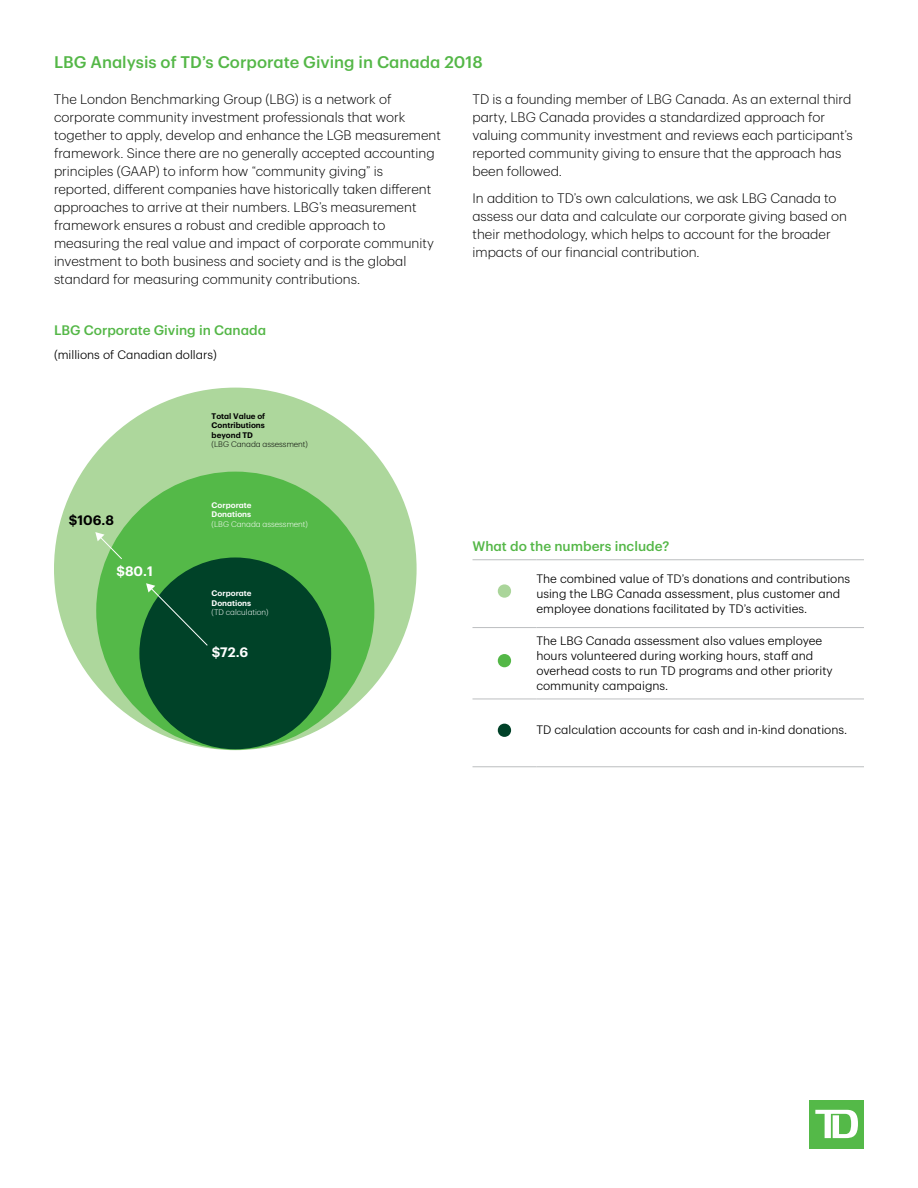
<style>
.page{position:relative;width:918px;height:1188px;background:#fff}
.page>*{position:absolute;margin:0;border:0;box-sizing:border-box;transform-origin:0 0}
.t1{font:300 60px "TD Graphik";color:#aad59a}
.t2{font:300 60px "TD Graphik";color:#54b747}
.t3{font:300 60px "TD Graphik";color:#004128}
.t4{font:500 16.5px "TD Graphik";color:#54b747}
.t5{font:300 13.5px/18px "TD Graphik";color:#000}
.t6{font:500 13.5px "TD Graphik";color:#54b747}
.t7{font:600 13.35px "TD Graphik";color:#fefefe}
.t8{font:600 13.35px "TD Graphik";color:#000}
.t9{font:300 12px/15px "TD Graphik";color:#000}
.t10{font:600 7.95px/9.6px "TD Graphik";color:#000}
.t11{font:300 7.95px/9.6px "TD Graphik";color:#fefefe}
.t12{font:600 7.95px/9.6px "TD Graphik";color:#fefefe}
.s1{font-weight:300}
.s2{font-weight:600}
</style>
<div class="page">
<div style="left:810px;top:1100px;width:54px;height:49px;background:#54b948"></div>
<svg style="left:815px;top:1110px;width:43px;height:28px"></svg>
<hr style="left:472px;top:627px;width:64px;height:1px;background:#bcbec0">
<hr style="left:536px;top:627px;width:328px;height:1px;background:#bcbec0">
<hr style="left:472px;top:699px;width:64px;height:1px;background:#bcbec0">
<hr style="left:536px;top:699px;width:328px;height:1px;background:#bcbec0">
<hr style="left:536px;top:766px;width:328px;height:1px;background:#bcbec0">
<hr style="left:472px;top:766px;width:64px;height:1px;background:#bcbec0">
<hr style="left:472px;top:559px;width:64px;height:1px;background:#bcbec0">
<hr style="left:536px;top:559px;width:328px;height:1px;background:#bcbec0">
<div style="left:54px;top:388px;width:363px;height:362px;background:#add79c;border-radius:181px"></div>
<div style="left:96px;top:472px;width:278px;height:278px;background:#54b948;border-radius:139px"></div>
<div style="left:139px;top:558px;width:192px;height:191px;background:#004228;border-radius:96px"></div>
<svg style="left:146px;top:583px;width:62px;height:63px"></svg>
<svg style="left:95px;top:532px;width:27px;height:27px"></svg>
<h1 class="t4" style="left:54px;top:49px;width:430px">LBG Analysis of TD’s Corporate Giving in Canada 2018</h1>
<p class="t5" style="left:54px;top:89px;width:389px">The London Benchmarking Group (LBG) is a network of corporate community investment professionals that work together to apply, develop and enhance the LGB measurement framework. Since there are no generally accepted accounting principles (GAAP) to inform how “community giving” is reported, different companies have historically taken different approaches to arrive at their numbers. LBG’s measurement framework ensures a robust and credible approach to measuring the real value and impact of corporate community investment to both business and society and is the global standard for measuring community contributions.</p>
<p class="t5" style="left:472px;top:89px;width:382px">TD is a founding member of LBG Canada. As an external third party, LBG Canada provides a standardized approach for valuing community investment and reviews each participant’s reported community giving to ensure that the approach has been followed.</p>
<p class="t5" style="left:473px;top:188px;width:376px">In addition to TD’s own calculations, we ask LBG Canada to assess our data and calculate our corporate giving based on their methodology, which helps to account for the broader impacts of our financial contribution.</p>
<p class="t6" style="left:54px;top:320px;width:214px">LBG Corporate Giving in Canada</p>
<p class="t9" style="left:54px;top:346px;width:164px">(millions of Canadian dollars)</p>
<p class="t10" style="left:212px;top:410px;width:98px">Total Value of<br>Contributions<br>beyond TD<br><span class="s1">(LBG Canada assessment)</span></p>
<p class="t8" style="left:69px;top:510px;width:47px">$106.8</p>
<p class="t11" style="left:212px;top:500px;width:98px"><span class="s2">Corporate<br>Donations<br></span>(LBG Canada assessment)</p>
<p class="t7" style="left:116px;top:561px;width:38px">$80.1</p>
<p class="t12" style="left:212px;top:588px;width:59px">Corporate<br>Donations<br><span class="s1">(TD calculation)</span></p>
<p class="t7" style="left:212px;top:642px;width:38px">$72.6</p>
<p class="t6" style="left:473px;top:536px;width:198px">What do the numbers include?</p>
<p class="t9" style="left:536px;top:570px;width:315px">The combined value of TD’s donations and contributions using the LBG Canada assessment, plus customer and employee donations facilitated by TD’s activities.</p>
<p class="t9" style="left:536px;top:632px;width:298px">The LBG Canada assessment also values employee hours volunteered during working hours, staff and overhead costs to run TD programs and other priority community campaigns.</p>
<p class="t9" style="left:536px;top:721px;width:312px">TD calculation accounts for cash and in-kind donations.</p>
<h1 class="t1" style="left:495px;top:543px;width:21px">•</h1>
<h1 class="t2" style="left:495px;top:613px;width:21px">•</h1>
<h1 class="t3" style="left:495px;top:682px;width:21px">•</h1>
</div>
